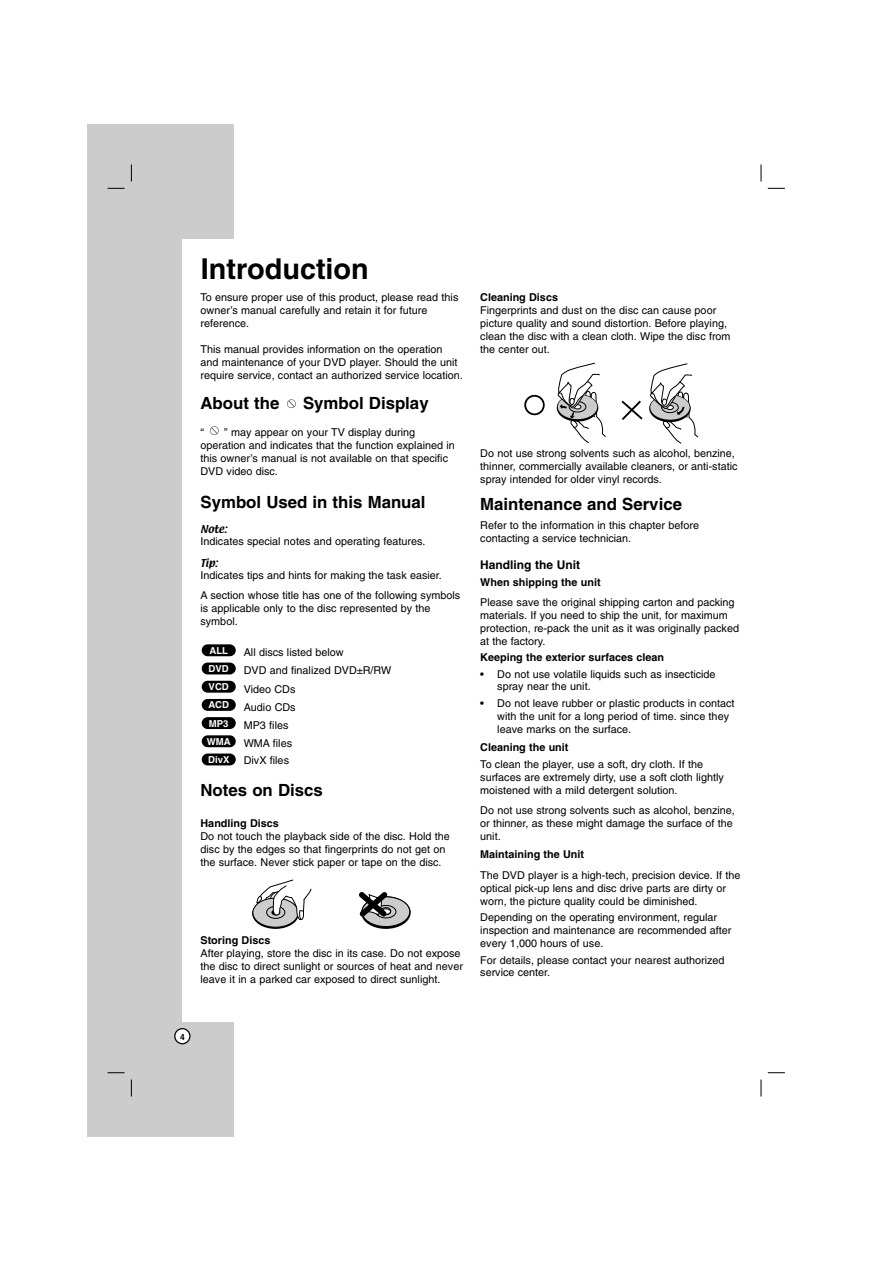
<style>
.page{position:relative;width:893px;height:1263px;background:#fff}
.page>*{position:absolute;margin:0;border:0;box-sizing:border-box;transform-origin:0 0}
.t1{font:700 28.8px "Helvetica";color:#000}
.t2{font:700 16.8px "Helvetica";color:#000}
.t3{font:700 12px "Helvetica";color:#000}
.t4{font:10.8px/12.9px "Helvetica";color:#000}
.t5{font:700 10.8px "Helvetica";color:#000}
.t6{font:700 9.6px "Helvetica";color:#fff}
.t7{font:9.6px "Textile";color:#000}
.t8{font:700 8.4px "Helvetica";color:#000}
</style>
<div class="page">
<div style="left:88px;top:124px;width:146px;height:1013px;background:#ccc"></div>
<div style="left:182px;top:240px;width:111px;height:782px;background:#fff"></div>
<svg style="left:131px;top:165px;width:1px;height:17px"></svg>
<svg style="left:760px;top:165px;width:1px;height:17px"></svg>
<svg style="left:131px;top:1080px;width:1px;height:17px"></svg>
<svg style="left:760px;top:1080px;width:1px;height:17px"></svg>
<svg style="left:108px;top:188px;width:17px;height:1px"></svg>
<svg style="left:767px;top:188px;width:17px;height:1px"></svg>
<svg style="left:108px;top:1072px;width:17px;height:1px"></svg>
<svg style="left:767px;top:1072px;width:17px;height:1px"></svg>
<svg style="left:174px;top:1028px;width:16px;height:16px"></svg>
<div style="left:202px;top:754px;width:34px;height:11px;background:#000;border-radius:6px"></div>
<div style="left:202px;top:735px;width:34px;height:12px;background:#000;border-radius:6px"></div>
<div style="left:202px;top:717px;width:34px;height:12px;background:#000;border-radius:6px"></div>
<div style="left:202px;top:699px;width:34px;height:12px;background:#000;border-radius:6px"></div>
<div style="left:202px;top:681px;width:34px;height:12px;background:#000;border-radius:6px"></div>
<div style="left:202px;top:663px;width:34px;height:11px;background:#000;border-radius:6px"></div>
<div style="left:202px;top:644px;width:34px;height:12px;background:#000;border-radius:6px"></div>
<svg style="left:210px;top:426px;width:9px;height:9px"></svg>
<svg style="left:287px;top:399px;width:9px;height:9px"></svg>
<svg style="left:252px;top:898px;width:47px;height:31px"></svg>
<svg style="left:252px;top:898px;width:46px;height:30px"></svg>
<svg style="left:256px;top:879px;width:55px;height:41px"></svg>
<svg style="left:361px;top:896px;width:49px;height:33px"></svg>
<svg style="left:362px;top:897px;width:48px;height:30px"></svg>
<div style="left:375px;top:905px;width:21px;height:13px;border:1px solid #000;border-radius:50%"></div>
<div style="left:381px;top:908px;width:10px;height:7px;background:#fff;border:1px solid #000;border-radius:50%"></div>
<div style="left:380px;top:907px;width:11px;height:8px;border:1px solid #000;border-radius:50%"></div>
<svg style="left:359px;top:892px;width:28px;height:27px"></svg>
<svg style="left:557px;top:362px;width:49px;height:81px"></svg>
<svg style="left:524px;top:395px;width:20px;height:20px"></svg>
<svg style="left:621px;top:401px;width:21px;height:19px"></svg>
<svg style="left:649px;top:363px;width:50px;height:81px"></svg>
<h1 class="t1" style="left:201px;top:258px;width:169px">Introduction</h1>
<p class="t4" style="left:200px;top:292px;width:259px">To ensure proper use of this product, please read this owner’s manual carefully and retain it for future reference.</p>
<p class="t4" style="left:200px;top:344px;width:264px">This manual provides information on the operation and maintenance of your DVD player. Should the unit require service, contact an authorized service location.</p>
<h2 class="t2" style="left:200px;top:397px;width:80px">About the</h2>
<h2 class="t2" style="left:303px;top:397px;width:127px">Symbol Display</h2>
<p class="t4" style="left:200px;top:427px;width:5px">“</p>
<p class="t4" style="left:200px;top:427px;width:256px;text-indent:24px">” may appear on your TV display during operation and indicates that the function explained in this owner’s manual is not available on that specific DVD video disc.</p>
<h2 class="t2" style="left:200px;top:496px;width:226px">Symbol Used in this Manual</h2>
<p class="t7" style="left:200px;top:525px;width:28px">Note:</p>
<p class="t4" style="left:200px;top:536px;width:226px">Indicates special notes and operating features.</p>
<p class="t7" style="left:200px;top:559px;width:19px">Tip:</p>
<p class="t4" style="left:200px;top:567px;width:261px;line-height:19.8px">Indicates tips and hints for making the task easier.<br>A section whose title has one of the following symbols</p>
<p class="t4" style="left:200px;top:603px;width:231px">is applicable only to the disc represented by the symbol.</p>
<p class="t4" style="left:244px;top:644px;width:149px;line-height:18.1px">All discs listed below<br>DVD and finalized DVD±R/RW<br>Video CDs<br>Audio CDs<br>MP3 files<br>WMA files</p>
<p class="t4" style="left:244px;top:755px;width:47px">DivX files</p>
<h2 class="t2" style="left:200px;top:784px;width:124px">Notes on Discs</h2>
<p class="t5" style="left:200px;top:820px;width:80px">Handling Discs</p>
<p class="t4" style="left:200px;top:831px;width:251px">Do not touch the playback side of the disc. Hold the disc by the edges so that fingerprints do not get on the surface. Never stick paper or tape on the disc.</p>
<p class="t6" style="left:209px;top:647px;width:20px">ALL</p>
<p class="t6" style="left:208px;top:665px;width:22px">DVD</p>
<p class="t6" style="left:208px;top:683px;width:22px">VCD</p>
<p class="t6" style="left:208px;top:701px;width:22px">ACD</p>
<p class="t6" style="left:209px;top:720px;width:21px">MP3</p>
<p class="t6" style="left:207px;top:738px;width:25px">WMA</p>
<p class="t6" style="left:208px;top:756px;width:23px">DivX</p>
<p class="t5" style="left:200px;top:936px;width:71px">Storing Discs</p>
<p class="t4" style="left:200px;top:948px;width:264px">After playing, store the disc in its case. Do not expose the disc to direct sunlight or sources of heat and never leave it in a parked car exposed to direct sunlight.</p>
<p class="t5" style="left:480px;top:294px;width:79px">Cleaning Discs</p>
<p class="t4" style="left:480px;top:305px;width:252px">Fingerprints and dust on the disc can cause poor picture quality and sound distortion. Before playing, clean the disc with a clean cloth. Wipe the disc from the center out.</p>
<p class="t4" style="left:480px;top:448px;width:259px">Do not use strong solvents such as alcohol, benzine, thinner, commercially available cleaners, or anti-static spray intended for older vinyl records.</p>
<h2 class="t2" style="left:480px;top:498px;width:203px">Maintenance and Service</h2>
<p class="t4" style="left:480px;top:520px;width:220px">Refer to the information in this chapter before contacting a service technician.</p>
<p class="t3" style="left:480px;top:561px;width:101px">Handling the Unit</p>
<p class="t5" style="left:480px;top:578px;width:122px">When shipping the unit</p>
<p class="t4" style="left:480px;top:597px;width:260px">Please save the original shipping carton and packing materials. If you need to ship the unit, for maximum protection, re-pack the unit as it was originally packed at the factory.</p>
<p class="t5" style="left:480px;top:653px;width:185px">Keeping the exterior surfaces clean</p>
<p class="t4" style="left:497px;top:668px;width:220px;text-indent:-17px">• Do not use volatile liquids such as insecticide spray near the unit.</p>
<p class="t4" style="left:497px;top:698px;width:239px;text-indent:-17px">• Do not leave rubber or plastic products in contact with the unit for a long period of time. since they leave marks on the surface.</p>
<p class="t5" style="left:480px;top:743px;width:90px">Cleaning the unit</p>
<p class="t4" style="left:480px;top:759px;width:245px">To clean the player, use a soft, dry cloth. If the surfaces are extremely dirty, use a soft cloth lightly moistened with a mild detergent solution.</p>
<p class="t4" style="left:480px;top:805px;width:256px">Do not use strong solvents such as alcohol, benzine, or thinner, as these might damage the surface of the unit.</p>
<p class="t5" style="left:480px;top:850px;width:105px">Maintaining the Unit</p>
<p class="t4" style="left:480px;top:870px;width:262px">The DVD player is a high-tech, precision device. If the optical pick-up lens and disc drive parts are dirty or worn, the picture quality could be diminished.</p>
<p class="t4" style="left:480px;top:912px;width:253px">Depending on the operating environment, regular inspection and maintenance are recommended after every 1,000 hours of use.</p>
<p class="t4" style="left:480px;top:954px;width:246px">For details, please contact your nearest authorized service center.</p>
<p class="t8" style="left:180px;top:1034px;width:6px">4</p>
</div>
